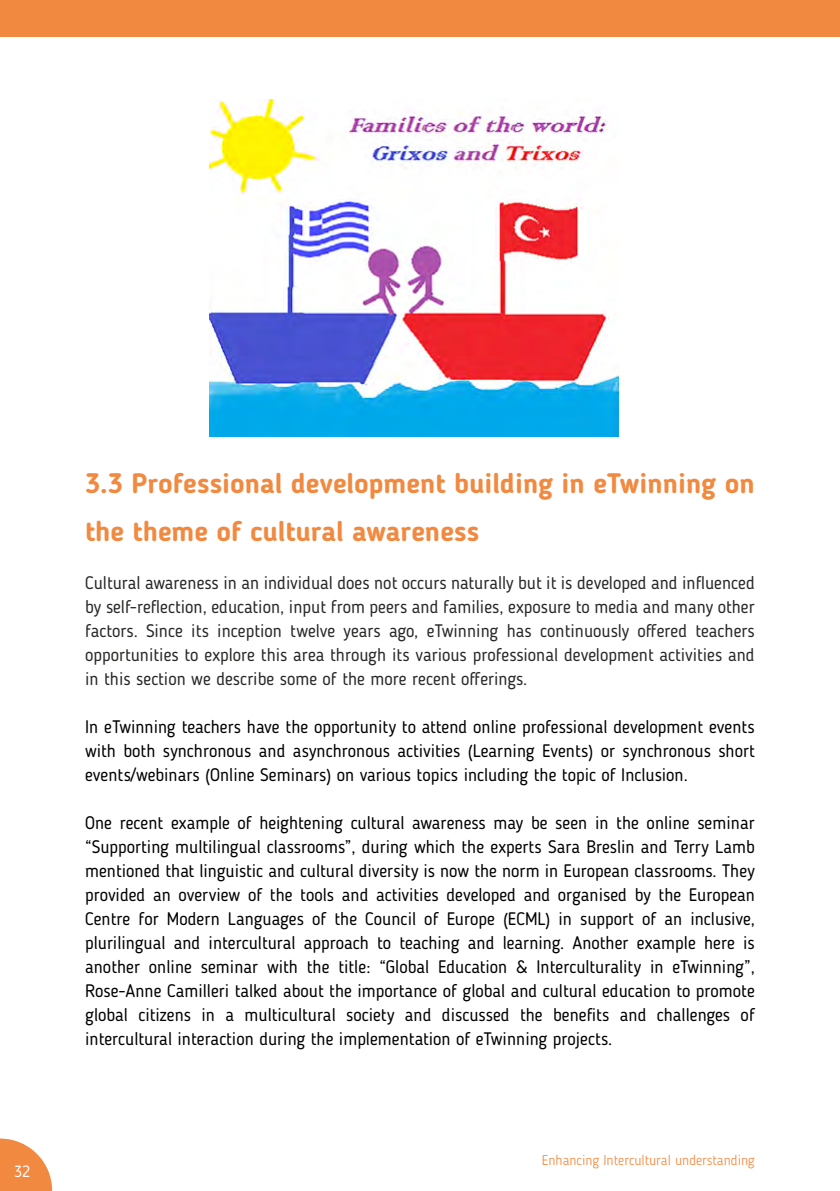
<style>
.page{position:relative;width:840px;height:1191px;background:#fff}
.page>*{position:absolute;margin:0;border:0;box-sizing:border-box;transform-origin:0 0}
.t1{font:700 28px/48px "Blogger Sans";color:#f18a40}
.t2{font:18px/24px "Blogger Sans";color:#000;text-align:justify}
.t3{font:18px/24px "Blogger Sans";color:#282827;text-align:justify}
.t4{font:16px "Blogger Sans";color:#fff}
.t5{font:300 14px "Blogger Sans";color:#f18a40}
</style>
<div class="page">
<svg style="left:0;top:1138px;width:52px;height:53px"></svg>
<div style="left:0;top:0;width:839px;height:37px;background:#f18a40"></div>
<img style="left:210px;top:100px;width:408px;height:336px">
<p class="t4" style="left:14px;top:1162px;width:17px">32</p>
<h1 class="t1" style="left:85px;top:459px;width:670px">3.3 Professional development building in eTwinning on the theme of cultural awareness</h1>
<p class="t3" style="left:85px;top:571px;width:671px">Cultural awareness in an individual does not occurs naturally but it is developed and influenced by self-reflection, education, input from peers and families, exposure to media and many other factors. Since its inception twelve years ago, eTwinning has continuously offered teachers opportunities to explore this area through its various professional development activities and in this section we describe some of the more recent offerings.</p>
<p class="t2" style="left:85px;top:715px;width:671px">In eTwinning teachers have the opportunity to attend online professional development events with both synchronous and asynchronous activities (Learning Events) or synchronous short events/webinars (Online Seminars) on various topics including the topic of Inclusion.</p>
<p class="t2" style="left:85px;top:811px;width:671px">One recent example of heightening cultural awareness may be seen in the online seminar “Supporting multilingual classrooms”, during which the experts Sara Breslin and Terry Lamb mentioned that linguistic and cultural diversity is now the norm in European classrooms. They provided an overview of the tools and activities developed and organised by the European Centre for Modern Languages of the Council of Europe (ECML) in support of an inclusive, plurilingual and intercultural approach to teaching and learning. Another example here is another online seminar with the title: “Global Education &amp; Interculturality in eTwinning”, Rose-Anne Camilleri talked about the importance of global and cultural education to promote global citizens in a multicultural society and discussed the benefits and challenges of intercultural interaction during the implementation of eTwinning projects.</p>
<p class="t5" style="left:541px;top:1152px;width:214px">Enhancing Intercultural understanding</p>
</div>
